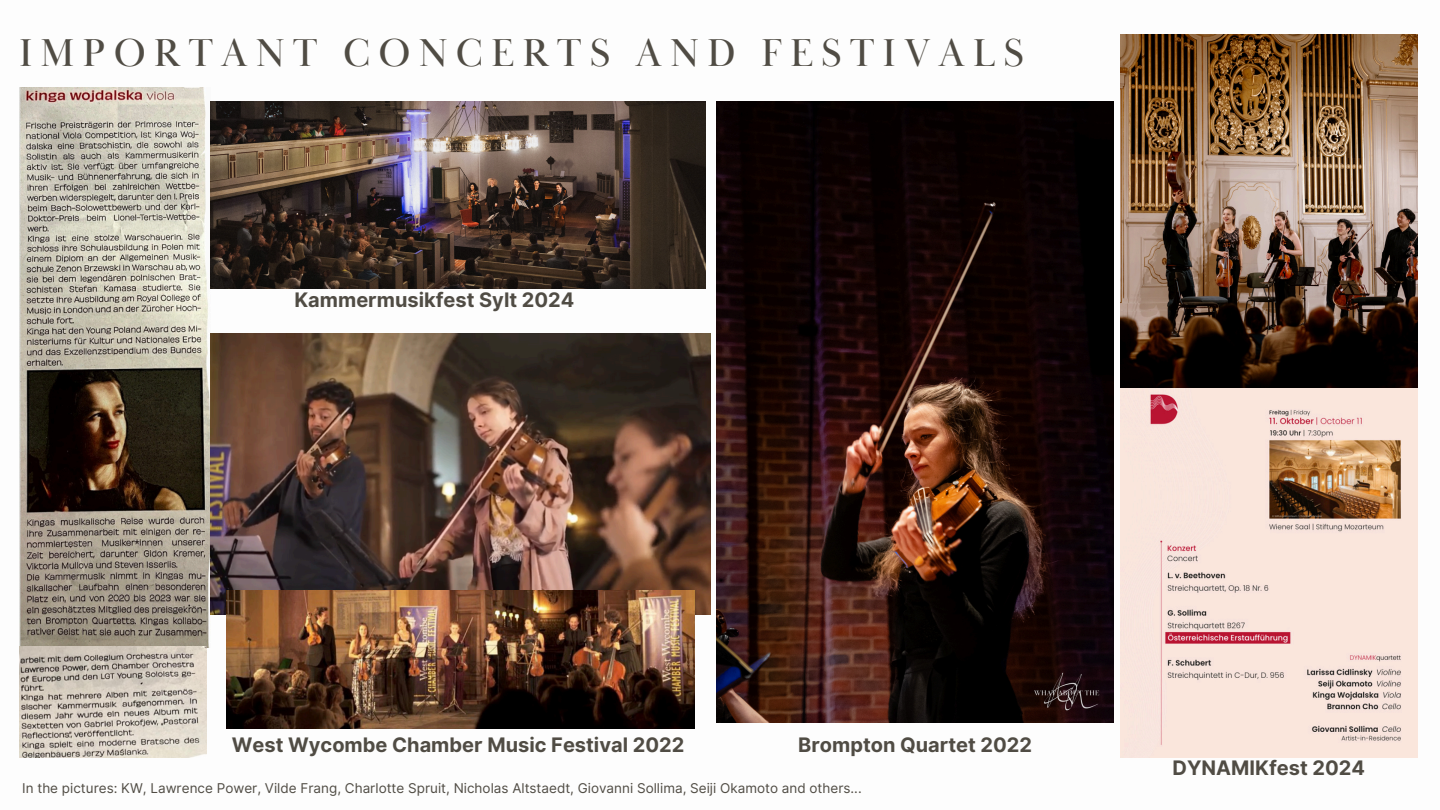
<style>
.page{position:relative;width:1440px;height:810px;background:#fff}
.page>*{position:absolute;margin:0;border:0;box-sizing:border-box;transform-origin:0 0}
.t1{font:40px "Baskerville Display PT";letter-spacing:.2em;color:#504c44}
.t2{font:700 20px "Inter";color:#504c44}
.t3{font:13.5px "Inter";color:#504c44}
</style>
<div class="page">
<img style="left:1120px;top:35px;width:297px;height:722px">
<img style="left:19px;top:88px;width:191px;height:559px">
<img style="left:19px;top:646px;width:188px;height:111px">
<img style="left:211px;top:102px;width:495px;height:187px">
<img style="left:211px;top:334px;width:499px;height:280px">
<img style="left:227px;top:591px;width:467px;height:138px">
<img style="left:717px;top:102px;width:397px;height:621px">
<p class="t1" style="left:19px;top:29px;width:1006px">IMPORTANT CONCERTS AND FESTIVALS</p>
<p class="t2" style="left:294px;top:288px;width:281px">Kammermusikfest Sylt 2024</p>
<h2 class="t2" style="left:232px;top:732px;width:454px">West Wycombe Chamber Music Festival 2022</h2>
<h2 class="t2" style="left:798px;top:732px;width:235px">Brompton Quartet 2022</h2>
<p class="t3" style="left:22px;top:780px;width:841px">In the pictures: KW, Lawrence Power, Vilde Frang, Charlotte Spruit, Nicholas Altstaedt, Giovanni Sollima, Seiji Okamoto and others...</p>
<h2 class="t2" style="left:1172px;top:756px;width:194px">DYNAMIKfest 2024</h2>
</div>
